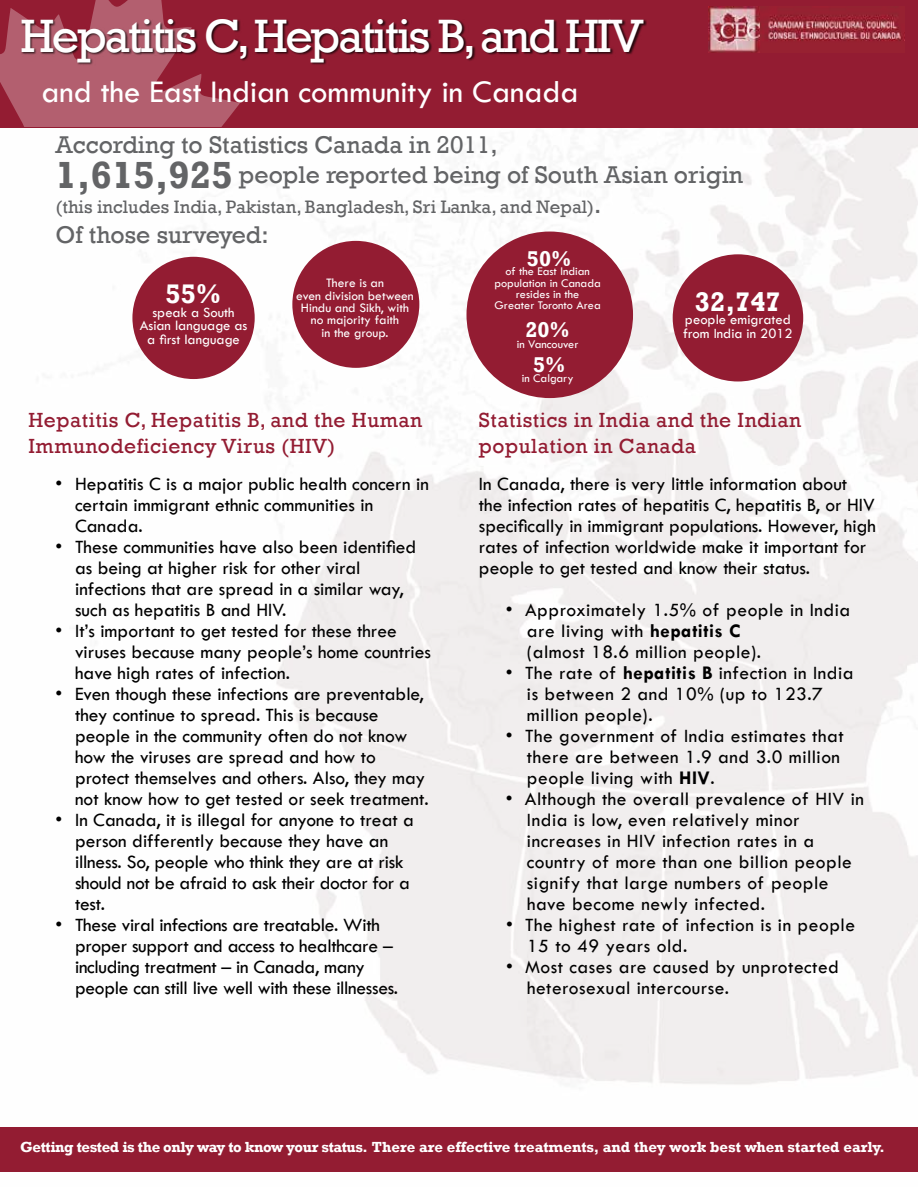
<style>
.page{position:relative;width:918px;height:1188px;background:#fff}
.page>*{position:absolute;margin:0;border:0;box-sizing:border-box;transform-origin:0 0}
.t1{font:48px "Rockwell";letter-spacing:-.05em;color:#fff}
.t2{font:32.7px "Tw Cen";color:#fff}
.t3{font:700 27.6px "Rockwell";color:#fff}
.t4{font:24.9px/30px "Rockwell";color:#636466}
.t5{font:700 21.9px "Rockwell";color:#fff}
.t6{font:21px/25.5px "Rockwell";letter-spacing:.025em;color:#931c32}
.t7{font:19.5px/21px "Tw Cen";color:#000}
.t8{font:19.5px/21px "Tw Cen";letter-spacing:.025em;color:#000}
.t9{font:18.45px "Rockwell";color:#636466}
.t10{font:700 15px "Rockwell";color:#fff}
.t11{font:14.7px/13.5px "Tw Cen";color:#fff;text-align:center}
.t12{font:13.5px/12.5px "Tw Cen";color:#fff;text-align:center}
.t13{font:12.3px "Tw Cen";color:#fff}
.s1{font-weight:700;font-size:38.85px}
.s2{font-size:24.9px}
.s3{font-weight:700}
</style>
<div class="page">
<img style="left:0;top:127px;width:918px;height:958px">
<div style="left:467px;top:232px;width:166px;height:166px;background:#931c32;border-radius:50%"></div>
<div style="left:292px;top:241px;width:127px;height:127px;background:#931c32;border-radius:50%"></div>
<div style="left:132px;top:257px;width:123px;height:122px;background:#931c32;border-radius:50%"></div>
<div style="left:673px;top:254px;width:130px;height:127px;background:#931c32;border-radius:50%"></div>
<div style="left:0;top:0;width:918px;height:127px;background:#931c32"></div>
<svg style="left:0;top:0;width:240px;height:127px"></svg>
<div style="left:21px;top:19px;width:626px;height:46px;background:#000;opacity:.74"></div>
<div style="left:0;top:1127px;width:918px;height:45px;background:#931c32"></div>
<img style="left:709px;top:7px;width:195px;height:45px">
<p class="t1" style="left:20px;top:8px;width:625px">Hepatitis C, Hepatitis B, and HIV</p>
<p class="t2" style="left:41px;top:72px;width:539px">and the East Indian community in Canada</p>
<p class="t4" style="left:56px;top:130px;width:689px">According to Statistics Canada in 2011,<br><span class="s1">1,615,925</span> people reported being of South Asian origin</p>
<p class="t9" style="left:56px;top:196px;width:548px">(this includes India, Pakistan, Bangladesh, Sri Lanka, and Nepal)<span class="s2">.</span></p>
<p class="t4" style="left:55px;top:220px;width:215px">Of those surveyed:</p>
<p class="t13" style="left:505px;top:264px;width:68px">of the<sup>50%</sup></p>
<p class="t13" style="left:537px;top:264px;width:54px">East Indian</p>
<p class="t13" style="left:494px;top:275px;width:108px">population in Canada</p>
<p class="t13" style="left:516px;top:286px;width:65px">resides in the</p>
<p class="t13" style="left:495px;top:297px;width:108px">Greater Toronto Area</p>
<p class="t5" style="left:525px;top:316px;width:46px">20%</p>
<p class="t13" style="left:517px;top:337px;width:63px">in Vancouver</p>
<p class="t13" style="left:522px;top:370px;width:53px">in Calgary</p>
<p class="t12" style="left:296px;top:277px;width:119px">There is an<br>even division between<br>Hindu and Sikh, with no majority faith<br>in the group.</p>
<p class="t3" style="left:166px;top:277px;width:58px">55%</p>
<p class="t11" style="left:140px;top:305px;width:109px">speak a South<br>Asian language as a first language</p>
<p class="t3" style="left:695px;top:285px;width:87px">32,747</p>
<p class="t11" style="left:683px;top:313px;width:111px;text-align:left">people emigrated from India in 2012</p>
<p class="t5" style="left:533px;top:351px;width:34px">5%</p>
<p class="t6" style="left:29px;top:408px;width:395px">Hepatitis C, Hepatitis B, and the Human<br>Immunodeficiency Virus (HIV)</p>
<p class="t7" style="left:75px;top:473px;width:355px;text-indent:-20px">• Hepatitis C is a major public health concern in certain immigrant ethnic communities in<br>Canada.</p>
<p class="t7" style="left:75px;top:536px;width:343px;text-indent:-20px">• These communities have also been identified as being at higher risk for other viral infections that are spread in a similar way, such as hepatitis B and HIV.</p>
<p class="t7" style="left:75px;top:620px;width:358px;text-indent:-20px">• It’s important to get tested for these three viruses because many people’s home countries have high rates of infection.</p>
<p class="t7" style="left:75px;top:683px;width:355px;text-indent:-20px">• Even though these infections are preventable, they continue to spread. This is because people in the community often do not know how the viruses are spread and how to protect themselves and others. Also, they may not know how to get tested or seek treatment.</p>
<p class="t7" style="left:75px;top:809px;width:340px;text-indent:-20px">• In Canada, it is illegal for anyone to treat a person differently because they have an illness. So, people who think they are at risk should not be afraid to ask their doctor for a test.</p>
<p class="t7" style="left:75px;top:914px;width:325px;text-indent:-20px">• These viral infections are treatable. With proper support and access to healthcare – including treatment – in Canada, many people can still live well with these illnesses.</p>
<p class="t6" style="left:479px;top:408px;width:324px">Statistics in India and the Indian population in Canada</p>
<p class="t7" style="left:479px;top:473px;width:399px">In Canada, there is very little information about<br>the infection rates of hepatitis C, hepatitis B, or HIV specifically in immigrant populations. However, high rates of infection worldwide make it important for people to get tested and know their status.</p>
<p class="t8" style="left:527px;top:599px;width:325px;text-indent:-21px">• Approximately 1.5% of people in India are living with <span class="s3">hepatitis C<br></span>(almost 18.6 million people).</p>
<p class="t8" style="left:527px;top:662px;width:328px;text-indent:-21px">• The rate of <span class="s3">hepatitis B</span> infection in India is between 2 and 10% (up to 123.7 million people).</p>
<p class="t8" style="left:527px;top:725px;width:318px;text-indent:-21px">• The government of India estimates that there are between 1.9 and 3.0 million people living with <span class="s3">HIV</span>.</p>
<p class="t8" style="left:527px;top:788px;width:339px;text-indent:-21px">• Although the overall prevalence of HIV in India is low, even relatively minor increases in HIV infection rates in a country of more than one billion people signify that large numbers of people have become newly infected.</p>
<p class="t8" style="left:527px;top:914px;width:330px;text-indent:-21px">• The highest rate of infection is in people<br>15 to 49 years old.</p>
<p class="t8" style="left:527px;top:956px;width:314px;text-indent:-21px">• Most cases are caused by unprotected heterosexual intercourse.</p>
<p class="t10" style="left:20px;top:1138px;width:866px">Getting tested is the only way to know your status. There are effective treatments, and they work best when started early.</p>
</div>
